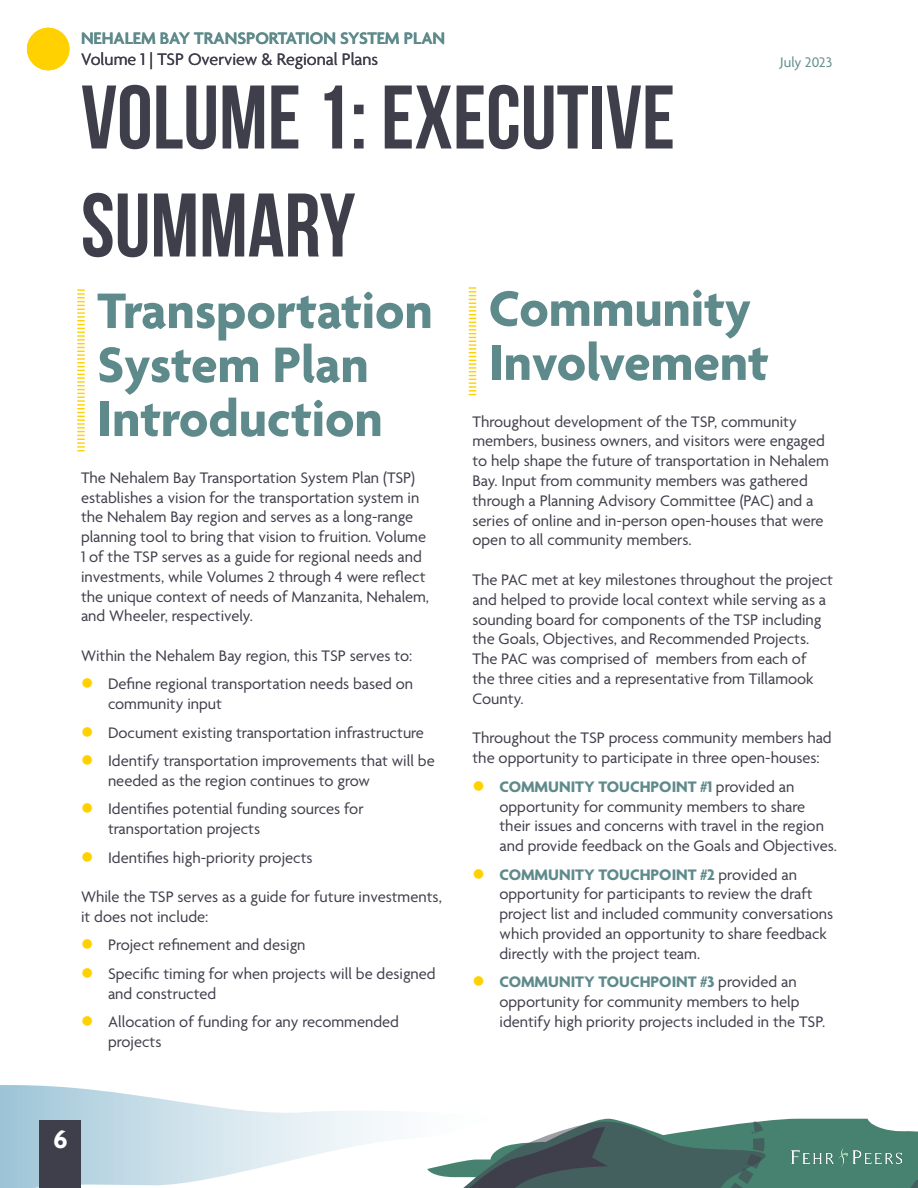
<style>
.page{position:relative;width:918px;height:1188px;background:#fff}
.page>*{position:absolute;margin:0;border:0;box-sizing:border-box;transform-origin:0 0}
.Section_Header_1{font:700 90px/108px "Bebas Neue";color:#3f3f4c}
.Header_1{font:700 54px/54px "Agenda";color:#5e8a8b}
.t1{font:700 27px "Agenda";color:#fff}
.t2{font:600 18px "Agenda";color:#5e8a8b}
.t3{font:18px "Agenda";color:#3f3f4c}
.Body_Text{font:16.5px/19.8px "Agenda";color:#3f3f4c}
.t4{font:15px "Agenda";color:#5e8a8b}
.s1{font-weight:700;color:#5f8a8c}
</style>
<div class="page">
<div style="left:27px;top:28px;width:42px;height:42px;background:#ffd100;border-radius:50%"></div>
<svg style="left:77px;top:289px;width:8px;height:162px"></svg>
<svg style="left:469px;top:287px;width:7px;height:108px"></svg>
<svg style="left:0;top:1085px;width:868px;height:103px"></svg>
<svg style="left:364px;top:1120px;width:554px;height:68px"></svg>
<div style="left:40px;top:1120px;width:41px;height:68px;background:#3f3f4c"></div>
<img style="left:791px;top:1147px;width:111px;height:19px">
<p class="t2" style="left:81px;top:28px;width:366px">NEHALEM BAY TRANSPORTATION SYSTEM PLAN</p>
<p class="t3" style="left:81px;top:50px;width:299px">Volume 1 | TSP Overview &amp; Regional Plans</p>
<p class="t4" style="left:780px;top:54px;width:53px">July 2023</p>
<p class="Section_Header_1" style="left:81px;top:62px;width:596px">VOLUME 1: EXECUTIVE<br>SUMMARY</p>
<p class="Header_1" style="left:97px;top:287px;width:337px">Transportation<br>System Plan<br>Introduction</p>
<p class="Body_Text" style="left:81px;top:469px;width:350px">The Nehalem Bay Transportation System Plan (TSP) establishes a vision for the transportation system in the Nehalem Bay region and serves as a long-range planning tool to bring that vision to fruition. Volume 1 of the TSP serves as a guide for regional needs and investments, while Volumes 2 through 4 were reflect the unique context of needs of Manzanita, Nehalem, and Wheeler, respectively.</p>
<p class="Body_Text" style="left:81px;top:647px;width:333px">Within the Nehalem Bay region, this TSP serves to:</p>
<p class="Body_Text" style="left:108px;top:675px;width:307px">Define regional transportation needs based on community input</p>
<p class="Body_Text" style="left:108px;top:724px;width:318px">Document existing transportation infrastructure</p>
<p class="Body_Text" style="left:108px;top:752px;width:328px">Identify transportation improvements that will be needed as the region continues to grow</p>
<p class="Body_Text" style="left:108px;top:800px;width:257px">Identifies potential funding sources for transportation projects</p>
<p class="Body_Text" style="left:108px;top:848px;width:206px">Identifies high-priority projects</p>
<p class="Body_Text" style="left:81px;top:888px;width:362px">While the TSP serves as a guide for future investments, it does not include:</p>
<p class="Body_Text" style="left:108px;top:936px;width:199px">Project refinement and design</p>
<p class="Body_Text" style="left:108px;top:965px;width:329px">Specific timing for when projects will be designed and constructed</p>
<p class="Body_Text" style="left:108px;top:1013px;width:293px">Allocation of funding for any recommended projects</p>
<p class="Header_1" style="left:489px;top:285px;width:281px">Community<br>Involvement</p>
<p class="Body_Text" style="left:472px;top:413px;width:358px">Throughout development of the TSP, community members, business owners, and visitors were engaged to help shape the future of transportation in Nehalem Bay. Input from community members was gathered through a Planning Advisory Committee (PAC) and a series of online and in-person open-houses that were open to all community members.</p>
<p class="Body_Text" style="left:472px;top:571px;width:362px">The PAC met at key milestones throughout the project and helped to provide local context while serving as a sounding board for components of the TSP including the Goals, Objectives, and Recommended Projects.<br>The PAC was comprised of members from each of<br>the three cities and a representative from Tillamook County.</p>
<p class="Body_Text" style="left:472px;top:729px;width:361px">Throughout the TSP process community members had the opportunity to participate in three open-houses:</p>
<p class="Body_Text" style="left:500px;top:778px;width:339px"><span class="s1">COMMUNITY TOUCHPOINT #1</span> provided an opportunity for community members to share their issues and concerns with travel in the region and provide feedback on the Goals and Objectives.</p>
<p class="Body_Text" style="left:500px;top:865px;width:335px"><span class="s1">COMMUNITY TOUCHPOINT #2</span> provided an opportunity for participants to review the draft project list and included community conversations which provided an opportunity to share feedback directly with the project team.</p>
<p class="Body_Text" style="left:500px;top:973px;width:327px"><span class="s1">COMMUNITY TOUCHPOINT #3</span> provided an opportunity for community members to help identify high priority projects included in the TSP.</p>
<h3 class="t1" style="left:53px;top:1125px;width:16px">6</h3>
</div>
